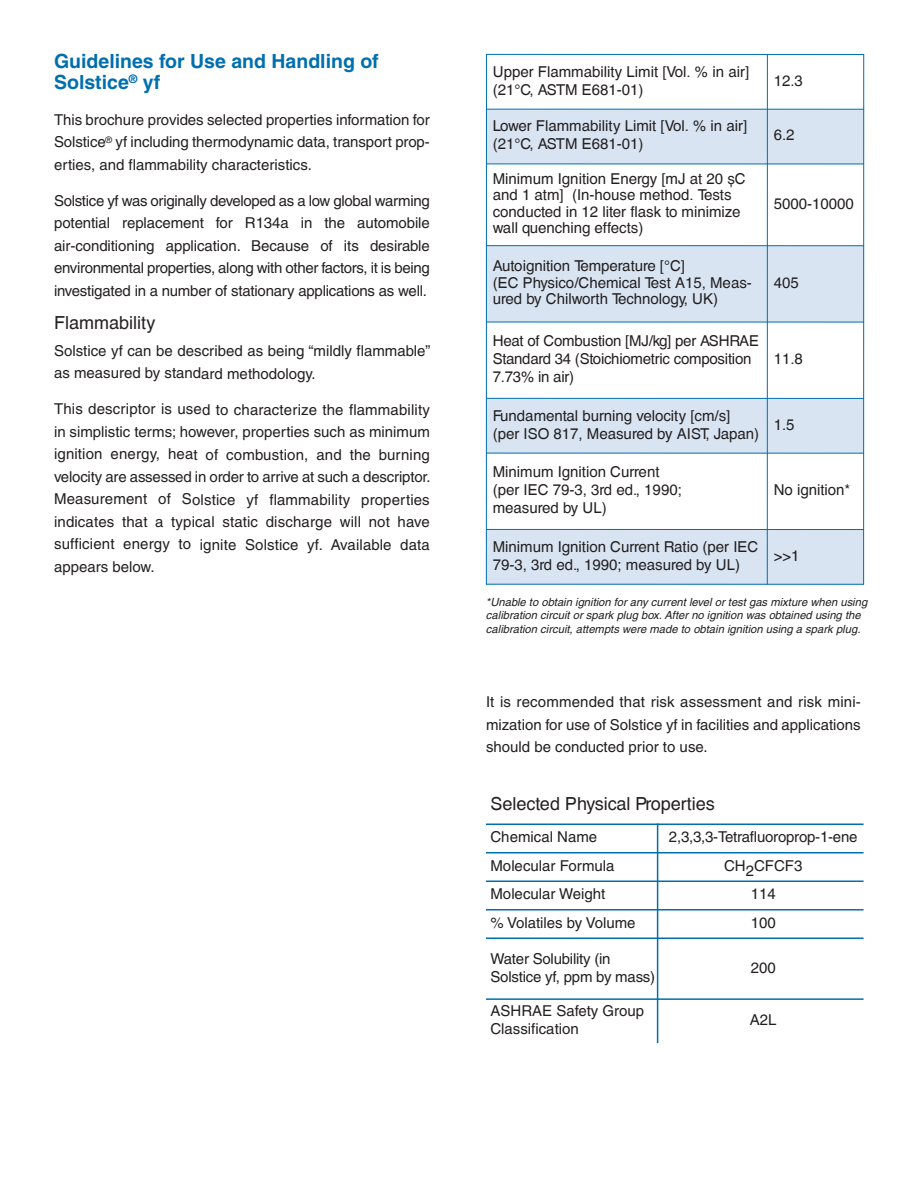
<style>
.page{position:relative;width:918px;height:1188px;background:#fff}
.page>*{position:absolute;margin:0;border:0;box-sizing:border-box;transform-origin:0 0}
.t1{font:700 19.5px/21px "Helvetica";color:#006faf}
.t2{font:18px "Helvetica CE";color:#231f20}
.t3{font:15px/22.5px "Helvetica";color:#231f20;text-align:justify}
.t4{font:15px/18px "Helvetica CE";color:#231f20}
.t5{font:italic 11.25px/13.5px "Helvetica";color:#231f20}
</style>
<div class="page">
<div style="left:486px;top:109px;width:281px;height:55px;background:#d8e4f1"></div>
<div style="left:767px;top:109px;width:97px;height:55px;background:#d8e4f1"></div>
<div style="left:486px;top:246px;width:281px;height:76px;background:#d8e4f1"></div>
<div style="left:767px;top:246px;width:97px;height:76px;background:#d8e4f1"></div>
<div style="left:486px;top:398px;width:281px;height:55px;background:#d8e4f1"></div>
<div style="left:767px;top:398px;width:97px;height:55px;background:#d8e4f1"></div>
<div style="left:486px;top:529px;width:281px;height:56px;background:#d8e4f1"></div>
<div style="left:767px;top:530px;width:97px;height:55px;background:#d8e4f1"></div>
<hr style="left:486px;top:54px;width:1px;height:531px;background:#006faf">
<hr style="left:767px;top:54px;width:1px;height:531px;background:#006faf">
<hr style="left:863px;top:54px;width:1px;height:531px;background:#006faf">
<hr style="left:486px;top:54px;width:378px;height:1px;background:#006faf">
<hr style="left:486px;top:109px;width:378px;height:1px;background:#006faf">
<hr style="left:486px;top:164px;width:378px;height:1px;background:#006faf">
<hr style="left:486px;top:245px;width:378px;height:1px;background:#006faf">
<hr style="left:486px;top:322px;width:378px;height:1px;background:#006faf">
<hr style="left:486px;top:398px;width:378px;height:1px;background:#006faf">
<hr style="left:486px;top:453px;width:378px;height:1px;background:#006faf">
<hr style="left:486px;top:529px;width:378px;height:1px;background:#006faf">
<hr style="left:486px;top:584px;width:378px;height:1px;background:#006faf">
<hr style="left:657px;top:824px;width:1px;height:219px;background:#006faf">
<hr style="left:486px;top:824px;width:378px;height:1px;background:#006faf">
<hr style="left:486px;top:852px;width:378px;height:2px;background:#006faf">
<hr style="left:486px;top:880px;width:378px;height:2px;background:#006faf">
<hr style="left:486px;top:909px;width:378px;height:1px;background:#006faf">
<hr style="left:486px;top:938px;width:378px;height:1px;background:#006faf">
<hr style="left:486px;top:998px;width:378px;height:2px;background:#006faf">
<h1 class="t1" style="left:54px;top:52px;width:326px">Guidelines for Use and Handling of<br>Solstice<sup>®</sup> yf</h1>
<p class="t3" style="left:54px;top:110px;width:377px">This brochure provides selected properties information for Solstice<sup>®</sup> yf including thermodynamic data, transport prop&shy;erties, and flammability characteristics.</p>
<p class="t3" style="left:54px;top:191px;width:377px">Solstice yf was originally developed as a low global warming potential replacement for R134a in the automobile air-conditioning application. Because of its desirable environmental properties, along with other factors, it is being investigated in a number of stationary applications as well.</p>
<p class="t2" style="left:54px;top:311px;width:103px">Flammability</p>
<p class="t3" style="left:54px;top:341px;width:378px">Solstice yf can be described as being “mildly flammable” as measured by standard methodology.</p>
<p class="t3" style="left:54px;top:399px;width:378px">This descriptor is used to characterize the flammability in simplistic terms; however, properties such as minimum ignition energy, heat of combustion, and the burning velocity are assessed in order to arrive at such a descriptor.<br>Measurement of Solstice yf flammability properties indicates that a typical static discharge will not have sufficient energy to ignite Solstice yf. Available data appears below.</p>
<p class="t4" style="left:493px;top:62px;width:258px">Upper Flammability Limit [Vol. % in air] (21°C, ASTM E681-01)</p>
<p class="t4" style="left:774px;top:71px;width:31px">12.3</p>
<p class="t4" style="left:493px;top:117px;width:256px">Lower Flammability Limit [Vol. % in air] (21°C, ASTM E681-01)</p>
<p class="t4" style="left:774px;top:126px;width:22px">6.2</p>
<p class="t4" style="left:493px;top:170px;width:254px;line-height:16.5px">Minimum Ignition Energy [mJ at 20 șC and 1 atm] (In-house method. Tests conducted in 12 liter flask to minimize wall quenching effects)</p>
<p class="t4" style="left:774px;top:194px;width:82px">5000-10000</p>
<p class="t4" style="left:493px;top:258px;width:261px;line-height:16.5px">Autoignition Temperature [°C]<br>(EC Physico/Chemical Test A15, Meas&shy;ured by Chilworth Technology, UK)</p>
<p class="t4" style="left:493px;top:332px;width:268px">Heat of Combustion [MJ/kg] per ASHRAE<br>Standard 34 (Stoichiometric composition<br>7.73% in air)</p>
<p class="t4" style="left:774px;top:273px;width:27px">405</p>
<p class="t4" style="left:774px;top:350px;width:31px">11.8</p>
<p class="t4" style="left:493px;top:406px;width:268px">Fundamental burning velocity [cm/s] (per ISO 817, Measured by AIST, Japan)</p>
<p class="t4" style="left:774px;top:415px;width:22px">1.5</p>
<p class="t4" style="left:493px;top:463px;width:191px">Minimum Ignition Current (per IEC 79-3, 3rd ed., 1990; measured by UL)</p>
<p class="t4" style="left:774px;top:481px;width:78px">No ignition*</p>
<p class="t4" style="left:493px;top:537px;width:267px">Minimum Ignition Current Ratio (per IEC<br>79-3, 3rd ed., 1990; measured by UL)</p>
<p class="t4" style="left:774px;top:546px;width:27px">&gt;&gt;1</p>
<p class="t5" style="left:486px;top:596px;width:383px">*Unable to obtain ignition for any current level or test gas mixture when using calibration circuit or spark plug box. After no ignition was obtained using the calibration circuit, attempts were made to obtain ignition using a spark plug.</p>
<p class="t3" style="left:486px;top:692px;width:376px">It is recommended that risk assessment and risk mini&shy;mization for use of Solstice yf in facilities and applications should be conducted prior to use.</p>
<p class="t2" style="left:490px;top:792px;width:226px">Selected Physical Properties</p>
<p class="t3" style="left:490px;top:827px;width:108px">Chemical Name</p>
<p class="t3" style="left:669px;top:827px;width:190px">2,3,3,3-Tetrafluoroprop-1-ene</p>
<p class="t3" style="left:490px;top:856px;width:125px">Molecular Formula</p>
<p class="t3" style="left:724px;top:856px;width:80px">CH2CFCF3</p>
<p class="t3" style="left:490px;top:884px;width:116px">Molecular Weight</p>
<p class="t3" style="left:751px;top:884px;width:27px">114</p>
<p class="t3" style="left:490px;top:913px;width:147px">% Volatiles by Volume</p>
<p class="t3" style="left:751px;top:913px;width:27px">100</p>
<p class="t3" style="left:490px;top:951px;width:166px;line-height:18px">Water Solubility (in<br>Solstice yf, ppm by mass)</p>
<p class="t3" style="left:751px;top:957px;width:27px">200</p>
<p class="t3" style="left:490px;top:1003px;width:155px;line-height:18px">ASHRAE Safety Group<br>Classification</p>
<p class="t3" style="left:750px;top:1010px;width:28px">A2L</p>
</div>
